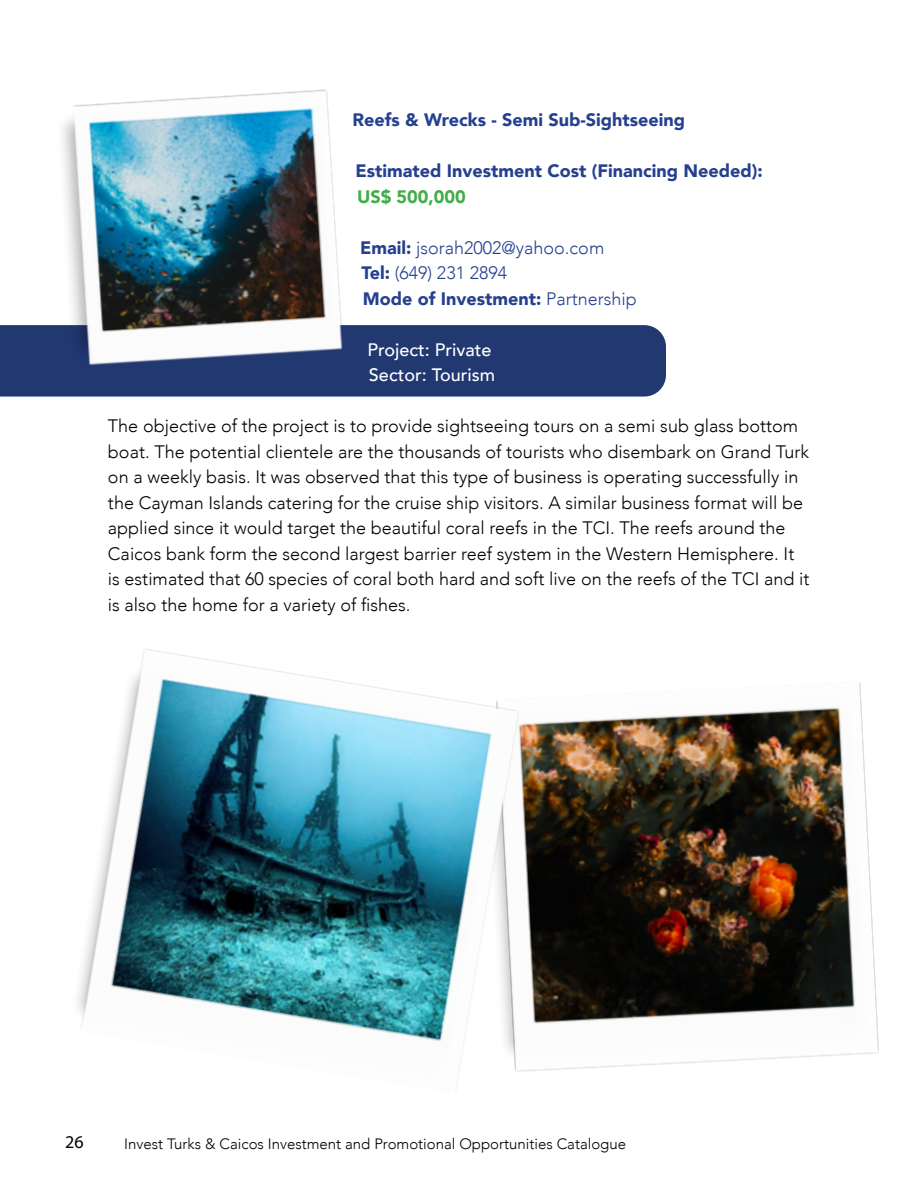
<style>
.page{position:relative;width:918px;height:1188px;background:#fff}
.page>*{position:absolute;margin:0;border:0;box-sizing:border-box;transform-origin:0 0}
.t1{font:300 18px/25.5px "Avenir";color:#000}
.t2{font:900 18px "Avenir";color:#25408f}
.t3{font:300 18px/25.5px "Avenir";color:#25408f}
.t4{font:500 18px/25.5px "Avenir";color:#fff}
.t5{font:900 18px "Avenir";color:#41ad49}
.t6{font:18px "Myriad Pro";color:#000}
.t7{font:300 15px "Avenir";color:#000}
.s1{font-weight:900}
</style>
<div class="page">
<div style="left:0;top:325px;width:666px;height:72px;background:#213871"></div>
<div style="left:55px;top:96px;width:277px;height:268px;background:#000;opacity:.3"></div>
<img style="left:61px;top:89px;width:293px;height:284px">
<img style="left:536px;top:682px;width:343px;height:389px">
<img style="left:78px;top:649px;width:458px;height:440px">
<p class="t2" style="left:352px;top:104px;width:334px">Reefs &amp; Wrecks - Semi Sub-Sightseeing</p>
<p class="t2" style="left:356px;top:155px;width:409px">Estimated Investment Cost (Financing Needed):</p>
<p class="t5" style="left:357px;top:181px;width:110px">US$ 500,000</p>
<p class="t3" style="left:360px;top:235px;width:278px"><span class="s1">Email:</span> jsorah2002@yahoo.com<br><span class="s1">Tel:</span> (649) 231 2894<br><span class="s1">Mode of Investment:</span> Partnership</p>
<p class="t4" style="left:367px;top:336px;width:129px">Project: Private<br>Sector: Tourism</p>
<p class="t1" style="left:108px;top:413px;width:703px">The objective of the project is to provide sightseeing tours on a semi sub glass bottom boat. The potential clientele are the thousands of tourists who disembark on Grand Turk on a weekly basis. It was observed that this type of business is operating successfully in the Cayman Islands catering for the cruise ship visitors. A similar business format will be applied since it would target the beautiful coral reefs in the TCI. The reefs around the Caicos bank form the second largest barrier reef system in the Western Hemisphere. It is estimated that 60 species of coral both hard and soft live on the reefs of the TCI and it is also the home for a variety of fishes.</p>
<p class="t6" style="left:65px;top:1131px;width:20px">26</p>
<p class="t7" style="left:124px;top:1135px;width:503px">Invest Turks &amp; Caicos Investment and Promotional Opportunities Catalogue</p>
</div>
